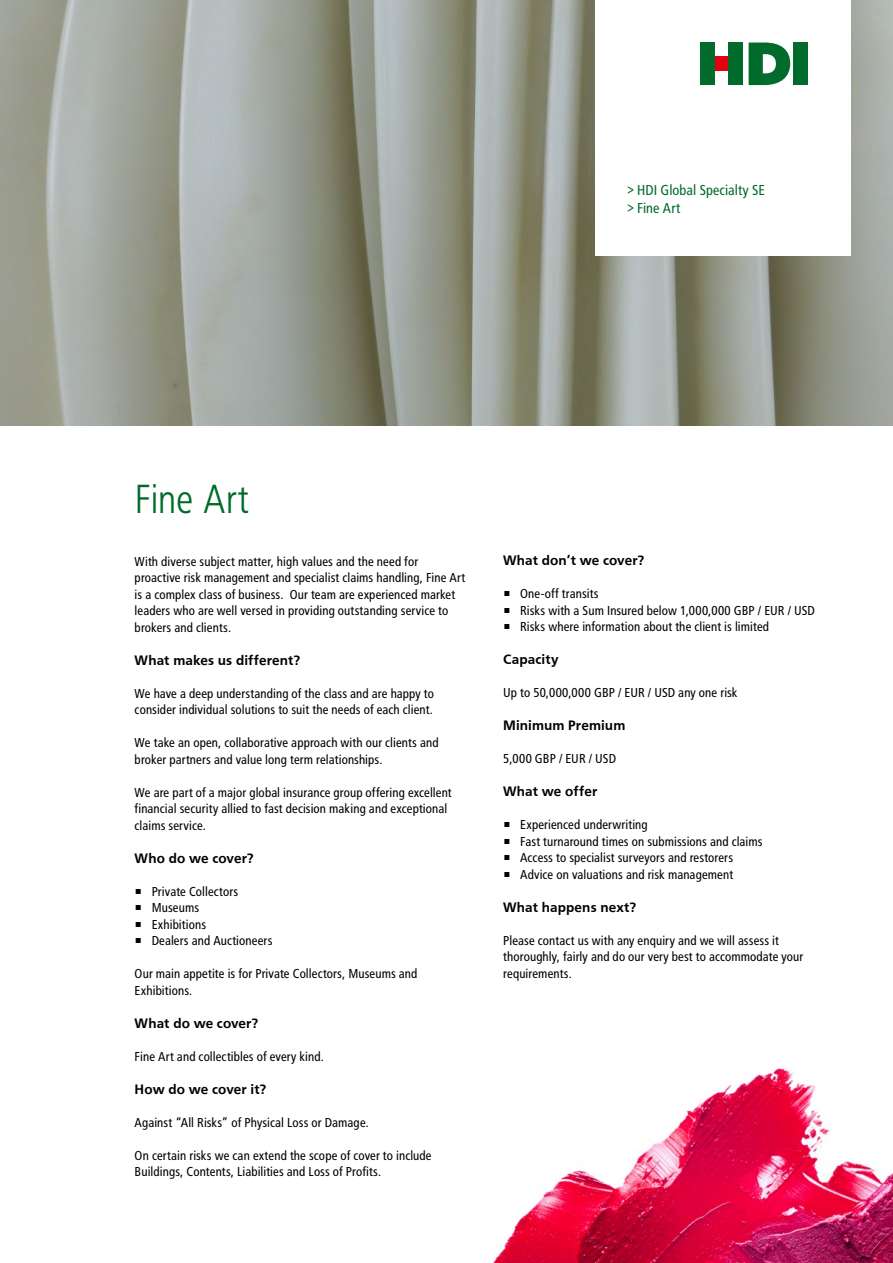
<style>
.page{position:relative;width:893px;height:1263px;background:#fff}
.page>*{position:absolute;margin:0;border:0;box-sizing:border-box;transform-origin:0 0}
.t1{font:40.5px "HDI Gerling Sans Cond Light";letter-spacing:-.01em;color:#006b2b}
.t2{font:15px/18px "HDI Gerling Sans Cond Regular";color:#006b2b}
.t3{font:13.5px/16.5px "HDI Gerling Sans Cond Regular";letter-spacing:.005em;color:#000}
.t4{font:13.5px "HDI Gerling Sans Bold";letter-spacing:.005em;color:#000}
</style>
<div class="page">
<img style="left:0;top:0;width:893px;height:425px">
<img style="left:493px;top:1068px;width:400px;height:195px">
<div style="left:595px;top:0;width:255px;height:255px;background:#fff"></div>
<svg style="left:749px;top:43px;width:41px;height:42px"></svg>
<div style="left:794px;top:43px;width:14px;height:42px;background:#006b2b"></div>
<div style="left:715px;top:57px;width:14px;height:14px;background:#e3000f"></div>
<div style="left:729px;top:43px;width:14px;height:42px;background:#006b2b"></div>
<div style="left:700px;top:43px;width:15px;height:42px;background:#006b2b"></div>
<p class="t2" style="left:626px;top:181px;width:140px">&gt;HDI Global Specialty SE &gt;Fine Art</p>
<h1 class="t1" style="left:135px;top:476px;width:116px">Fine Art</h1>
<p class="t3" style="left:135px;top:553px;width:332px">With diverse subject matter, high values and the need for proactive risk management and specialist claims handling, Fine Art is a complex class of business. Our team are experienced market leaders who are well versed in providing outstanding service to brokers and clients.</p>
<p class="t4" style="left:135px;top:652px;width:167px">What makes us different?</p>
<p class="t3" style="left:135px;top:685px;width:301px">We have a deep understanding of the class and are happy to consider individual solutions to suit the needs of each client.</p>
<p class="t3" style="left:135px;top:734px;width:306px">We take an open, collaborative approach with our clients and broker partners and value long term relationships.</p>
<p class="t3" style="left:135px;top:784px;width:319px">We are part of a major global insurance group offering excellent financial security allied to fast decision making and exceptional claims service.</p>
<p class="t4" style="left:135px;top:850px;width:120px">Who do we cover?</p>
<p class="t3" style="left:135px;top:883px;width:105px">• Private Collectors</p>
<p class="t3" style="left:135px;top:899px;width:66px">• Museums</p>
<p class="t3" style="left:135px;top:916px;width:73px">• Exhibitions</p>
<p class="t3" style="left:135px;top:932px;width:139px">• Dealers and Auctioneers</p>
<p class="t3" style="left:135px;top:965px;width:284px">Our main appetite is for Private Collectors, Museums and<br>Exhibitions.</p>
<p class="t4" style="left:135px;top:1015px;width:125px">What do we cover?</p>
<p class="t3" style="left:135px;top:1048px;width:191px">Fine Art and collectibles of every kind.</p>
<p class="t4" style="left:135px;top:1081px;width:133px">How do we cover it?</p>
<p class="t3" style="left:135px;top:1114px;width:236px">Against “All Risks” of Physical Loss or Damage.</p>
<p class="t3" style="left:135px;top:1147px;width:299px">On certain risks we can extend the scope of cover to include<br>Buildings, Contents, Liabilities and Loss of Profits.</p>
<p class="t4" style="left:503px;top:553px;width:143px">What don’t we cover?</p>
<p class="t3" style="left:503px;top:586px;width:97px">• One-off transits</p>
<p class="t3" style="left:503px;top:602px;width:313px">• Risks with a Sum Insured below 1,000,000 GBP / EUR / USD</p>
<p class="t3" style="left:503px;top:619px;width:267px">• Risks where information about the client is limited</p>
<p class="t4" style="left:503px;top:652px;width:57px">Capacity</p>
<p class="t3" style="left:503px;top:685px;width:236px">Up to 50,000,000 GBP / EUR / USD any one risk</p>
<p class="t4" style="left:503px;top:718px;width:124px">Minimum Premium</p>
<p class="t3" style="left:503px;top:751px;width:114px">5,000 GBP / EUR / USD</p>
<p class="t4" style="left:503px;top:784px;width:96px">What we offer</p>
<p class="t3" style="left:503px;top:817px;width:146px">• Experienced underwriting</p>
<p class="t3" style="left:503px;top:833px;width:261px">• Fast turnaround times on submissions and claims</p>
<p class="t3" style="left:503px;top:850px;width:231px">• Access to specialist surveyors and restorers</p>
<p class="t3" style="left:503px;top:866px;width:231px">• Advice on valuations and risk management</p>
<p class="t4" style="left:503px;top:899px;width:135px">What happens next?</p>
<p class="t3" style="left:503px;top:932px;width:302px">Please contact us with any enquiry and we will assess it thoroughly, fairly and do our very best to accommodate your requirements.</p>
</div>
